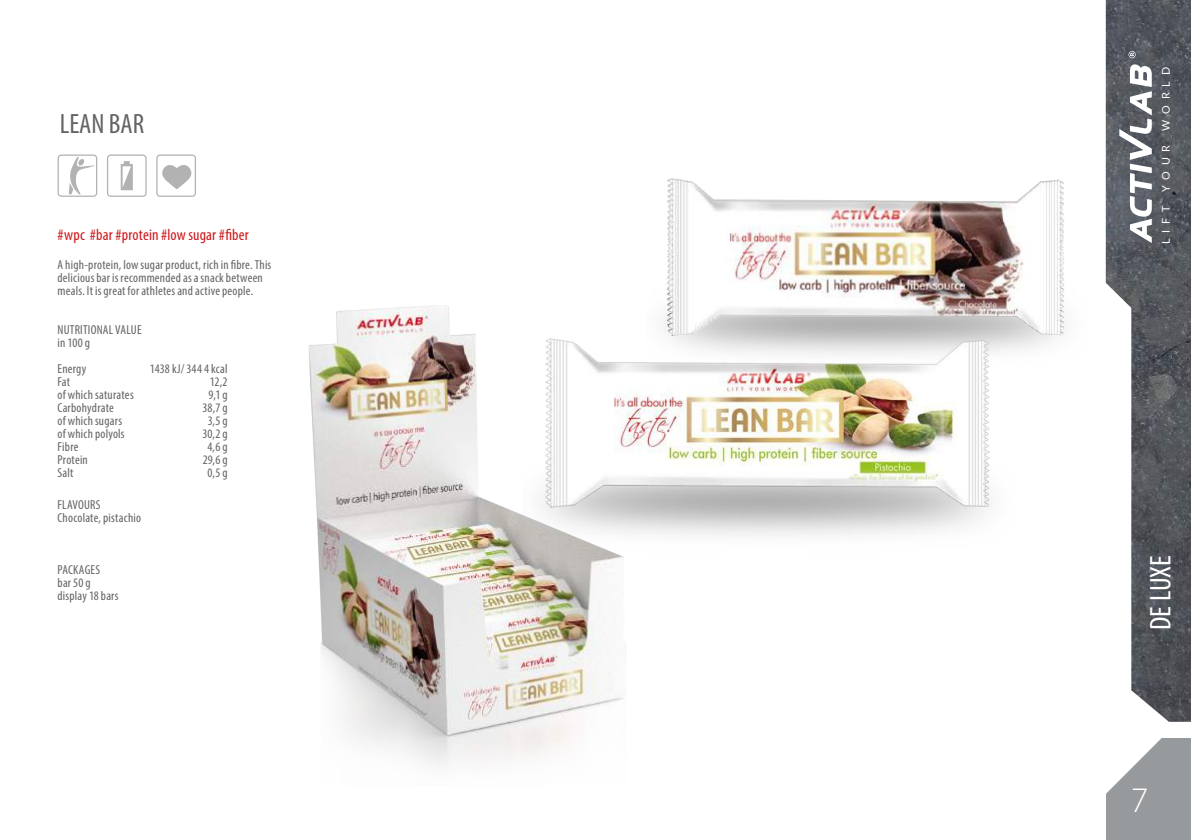
<style>
.page{position:relative;width:1191px;height:840px;background:#fff}
.page>*{position:absolute;margin:0;border:0;box-sizing:border-box;transform-origin:0 0}
.t1{font:300 36px "Myriad Pro";color:#fff}
.t2{font:condensed 30px "Myriad Pro";letter-spacing:-.005em;color:#fff}
.t3{font:condensed 28px "Myriad Pro";color:#646363}
.t4{font:condensed 16px "Myriad Pro";letter-spacing:.01em;color:#cd171a}
.t5{font:condensed 13px/13px "Myriad Pro";letter-spacing:.015em;color:#646363}
.t6{font:10.8px "Lato";letter-spacing:.54em;color:#fff}
</style>
<div class="page">
<img style="left:1105px;top:0;width:86px;height:653px">
<svg style="left:1119px;top:64px;width:32px;height:179px"></svg>
<svg style="left:1128px;top:51px;width:7px;height:7px"></svg>
<svg style="left:1106px;top:653px;width:85px;height:186px"></svg>
<img style="left:1015px;top:179px;width:50px;height:170px">
<img style="left:667px;top:178px;width:348px;height:358px">
<svg style="left:58px;top:154px;width:39px;height:43px"></svg>
<svg style="left:107px;top:154px;width:40px;height:43px"></svg>
<img style="left:309px;top:261px;width:427px;height:505px">
<svg style="left:156px;top:154px;width:40px;height:43px"></svg>
<h3 class="t3" style="left:60px;top:107px;width:86px">LEAN BAR</h3>
<p class="t4" style="left:58px;top:225px;width:193px">#wpc #bar #protein #low sugar #fiber</p>
<p class="t5" style="left:58px;top:258px;width:215px">A high-protein, low sugar product, rich in fibre. This delicious bar is recommended as a snack between meals. It is great for athletes and active people.</p>
<p class="t5" style="left:58px;top:323px;width:86px">NUTRITIONAL VALUE in 100 g</p>
<p class="t5" style="left:58px;top:362px;width:30px">Energy</p>
<p class="t5" style="left:150px;top:362px;width:79px">1438 kJ/ 344 4 kcal</p>
<p class="t5" style="left:58px;top:375px;width:14px">Fat</p>
<p class="t5" style="left:210px;top:375px;width:19px">12,2</p>
<p class="t5" style="left:58px;top:388px;width:78px">of which saturates</p>
<p class="t5" style="left:209px;top:388px;width:20px">9,1 g</p>
<p class="t5" style="left:58px;top:401px;width:58px">Carbohydrate</p>
<p class="t5" style="left:202px;top:401px;width:27px">38,7 g</p>
<p class="t5" style="left:58px;top:414px;width:66px">of which sugars</p>
<p class="t5" style="left:208px;top:414px;width:21px">3,5 g</p>
<p class="t5" style="left:58px;top:427px;width:69px">of which polyols</p>
<p class="t5" style="left:202px;top:427px;width:27px">30,2 g</p>
<p class="t5" style="left:58px;top:440px;width:22px">Fibre</p>
<p class="t5" style="left:208px;top:440px;width:22px">4,6 g</p>
<p class="t5" style="left:58px;top:453px;width:32px">Protein</p>
<p class="t5" style="left:203px;top:453px;width:26px">29,6 g</p>
<p class="t5" style="left:58px;top:466px;width:17px">Salt</p>
<p class="t5" style="left:208px;top:466px;width:22px">0,5 g</p>
<p class="t5" style="left:58px;top:497px;width:85px">FLAVOURS<br>Chocolate, pistachio</p>
<p class="t5" style="left:58px;top:562px;width:63px">PACKAGES<br>bar 50 g display 18 bars</p>
<p class="t6" style="left:1158px;top:130px;width:65px;rotate:-90deg">WORLD</p>
<p class="t6" style="left:1158px;top:192px;width:49px;rotate:-90deg">YOUR</p>
<p class="t6" style="left:1158px;top:244px;width:40px;rotate:-90deg">LIFT</p>
<h2 class="t2" style="left:1142px;top:629px;width:75px;rotate:-90deg">DE LUXE</h2>
<h1 class="t1" style="left:1130px;top:778px;width:19px">7</h1>
</div>
